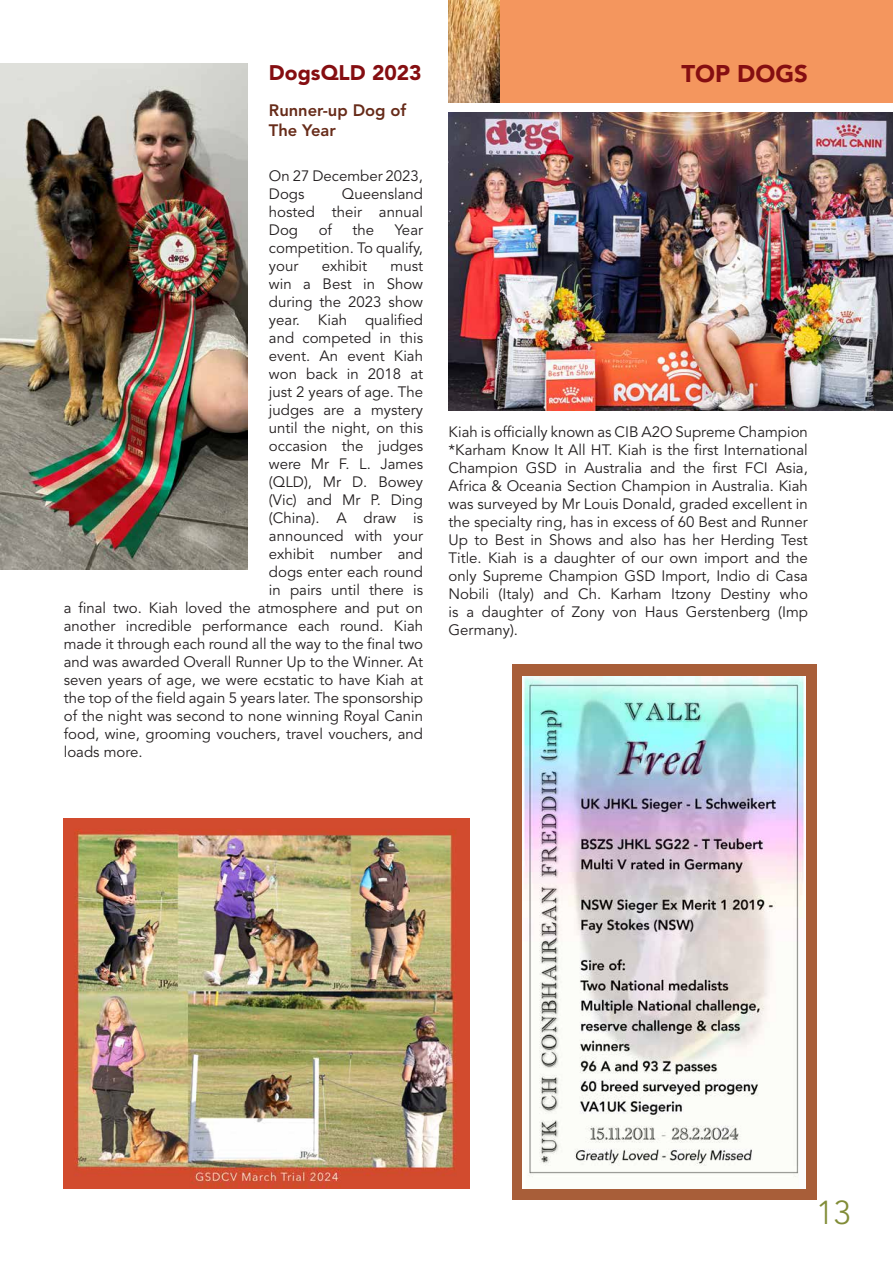
<style>
.page{position:relative;width:893px;height:1263px;background:#fff}
.page>*{position:absolute;margin:0;border:0;box-sizing:border-box;transform-origin:0 0}
.t1{font:300 33px "Avenir LT Std";color:#818c37}
.t2{font:900 24px "Avenir LT Std";color:#850e11}
.t3{font:900 21px "Avenir LT Std";color:#850e11}
.t4{font:800 16.5px/19.8px "Avenir LT Std";color:#672b19}
.t5{font:15px/18px "Avenir LT Std";color:#231f20;text-align:justify}
</style>
<div class="page">
<div style="left:512px;top:664px;width:304px;height:535px;background:#a85e39"></div>
<div style="left:493px;top:0;width:400px;height:102px;background:#f4965e"></div>
<img style="left:449px;top:0;width:51px;height:102px">
<img style="left:0;top:64px;width:248px;height:506px">
<img style="left:449px;top:113px;width:444px;height:298px">
<img style="left:522px;top:676px;width:284px;height:512px">
<img style="left:64px;top:819px;width:405px;height:369px">
<h3 class="t3" style="left:269px;top:60px;width:154px">DogsQLD 2023</h3>
<h2 class="t2" style="left:681px;top:59px;width:128px">TOP DOGS</h2>
<p class="t4" style="left:269px;top:101px;width:139px">Runner-up Dog of<br>The Year</p>
<p class="t5" style="left:269px;top:167px;width:156px">On 27 December 2023,<br>Dogs</p>
<p class="t5" style="left:269px;top:185px;width:156px;text-indent:73px">Queensland hosted their annual Dog</p>
<p class="t5" style="left:319px;top:221px;width:15px">of</p>
<p class="t5" style="left:353px;top:221px;width:23px">the</p>
<p class="t5" style="left:269px;top:221px;width:156px;text-indent:126px">Year competition. To qualify, your</p>
<p class="t5" style="left:322px;top:257px;width:47px">exhibit</p>
<p class="t5" style="left:391px;top:257px;width:34px">must</p>
<p class="t5" style="left:269px;top:275px;width:156px">win a Best in Show</p>
<p class="t5" style="left:269px;top:293px;width:156px">during the 2023 show</p>
<p class="t5" style="left:269px;top:311px;width:156px">year. Kiah qualified</p>
<p class="t5" style="left:269px;top:329px;width:156px">and competed in this</p>
<p class="t5" style="left:269px;top:347px;width:156px">event. An event Kiah</p>
<p class="t5" style="left:269px;top:365px;width:156px">won back in 2018 at</p>
<p class="t5" style="left:269px;top:383px;width:156px">just 2 years of age. The</p>
<p class="t5" style="left:269px;top:401px;width:156px">judges are a mystery</p>
<p class="t5" style="left:269px;top:419px;width:156px">until the night, on this</p>
<p class="t5" style="left:269px;top:437px;width:156px">occasion the judges</p>
<p class="t5" style="left:269px;top:455px;width:156px">were Mr F. L. James</p>
<p class="t5" style="left:269px;top:473px;width:156px">(QLD), Mr D. Bowey</p>
<p class="t5" style="left:269px;top:491px;width:156px">(Vic) and Mr P. Ding</p>
<p class="t5" style="left:269px;top:509px;width:156px">(China). A draw is</p>
<p class="t5" style="left:269px;top:527px;width:156px">announced with your</p>
<p class="t5" style="left:269px;top:545px;width:156px">exhibit number and</p>
<p class="t5" style="left:269px;top:563px;width:156px">dogs enter each round</p>
<p class="t5" style="left:269px;top:581px;width:156px">in pairs until there is</p>
<p class="t5" style="left:64px;top:599px;width:361px">a final two. Kiah loved the atmosphere and put on</p>
<p class="t5" style="left:64px;top:617px;width:361px">another incredible performance each round. Kiah</p>
<p class="t5" style="left:64px;top:635px;width:361px">made it through each round all the way to the final two</p>
<p class="t5" style="left:64px;top:653px;width:361px">and was awarded Overall Runner Up to the Winner. At</p>
<p class="t5" style="left:64px;top:671px;width:361px">seven years of age, we were ecstatic to have Kiah at</p>
<p class="t5" style="left:64px;top:689px;width:361px">the top of the field again 5 years later. The sponsorship</p>
<p class="t5" style="left:64px;top:707px;width:361px">of the night was second to none winning Royal Canin</p>
<p class="t5" style="left:64px;top:725px;width:361px">food, wine, grooming vouchers, travel vouchers, and</p>
<p class="t5" style="left:64px;top:743px;width:80px">loads more.</p>
<p class="t5" style="left:449px;top:423px;width:361px">Kiah is officially known as CIB A2O Supreme Champion *Karham Know It All HT. Kiah is the first International Champion GSD in Australia and the first FCI Asia, Africa &amp; Oceania Section Champion in Australia. Kiah was surveyed by Mr Louis Donald, graded excellent in the specialty ring, has in excess of 60 Best and Runner Up to Best in Shows and also has her Herding Test Title. Kiah is a daughter of our own import and the only Supreme Champion GSD Import, Indio di Casa Nobili (Italy) and Ch. Karham Itzony Destiny who is a daughter of Zony von Haus Gerstenberg (Imp Germany).</p>
<h1 class="t1" style="left:816px;top:1193px;width:36px">13</h1>
</div>
